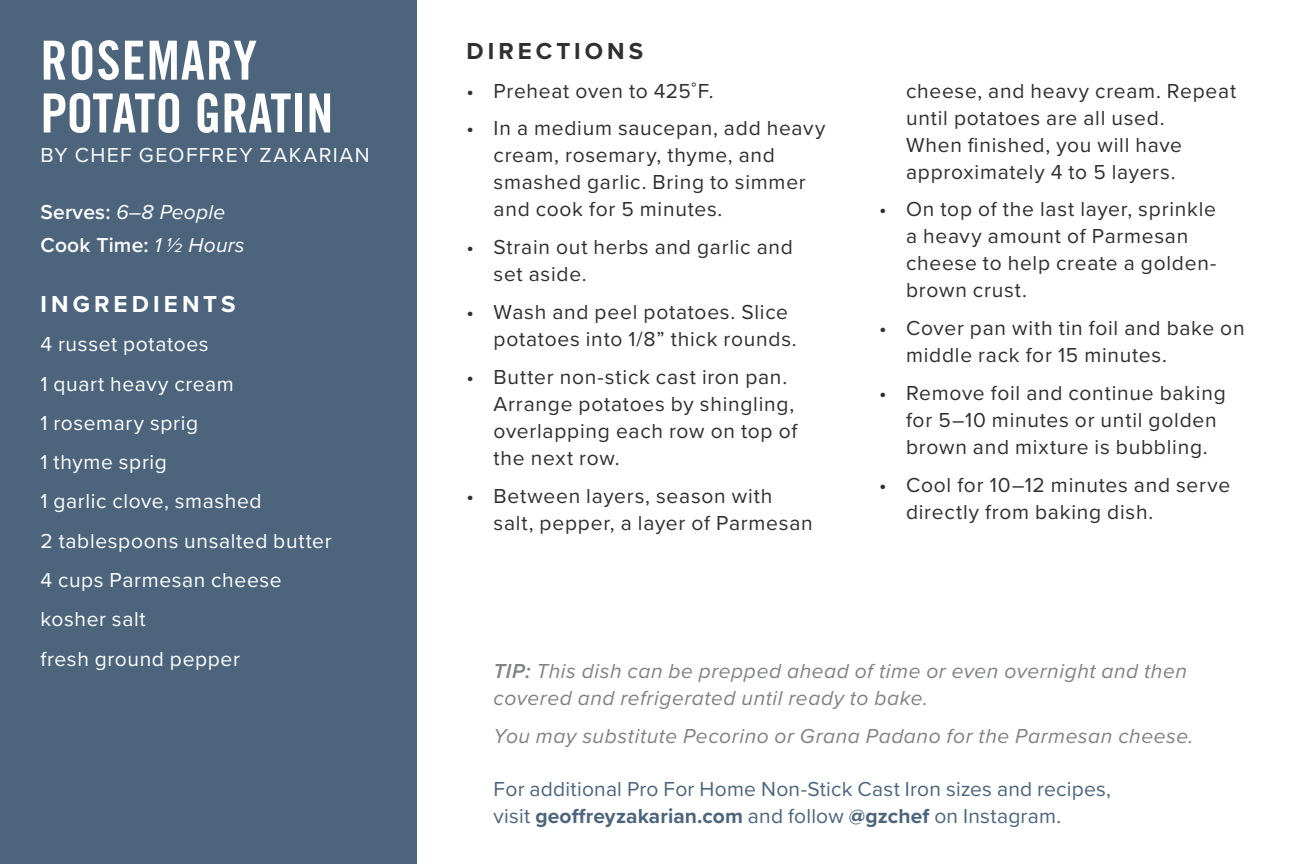
<style>
.page{position:relative;width:1296px;height:864px;background:#fff}
.page>*{position:absolute;margin:0;border:0;box-sizing:border-box;transform-origin:0 0}
.t1{font:54px/52.8px "Trade Gothic LT Std Bd Cn 20";color:#fff}
.t2{font:700 24px "Proxima Nova";letter-spacing:.17em;color:#fff}
.t3{font:700 24px "Proxima Nova";letter-spacing:.17em;color:#312f30}
.t4{font:21px/27px "Proxima Nova";letter-spacing:.035em;color:#312f30}
.t5{font:italic 21px/27px "Proxima Nova";letter-spacing:.025em;color:#808285}
.t6{font:21px "Proxima Nova";letter-spacing:.03em;color:#fff}
.t7{font:21px/27px "Proxima Nova";letter-spacing:.01em;color:#4c657c}
.t8{font:600 21px/33px "Proxima Nova";letter-spacing:.01em;color:#fff}
.t9{font:21px "Proxima Nova";letter-spacing:.065em;color:#fff}
.s1{font-weight:400;font-style:italic}
.s2{font-weight:600}
.s3{font-weight:700}
</style>
<div class="page">
<div style="left:0;top:0;width:417px;height:864px;background:#4c657c"></div>
<p class="t1" style="left:40px;top:34px;width:294px">ROSEMARY<br>POTATO GRATIN</p>
<p class="t9" style="left:40px;top:140px;width:331px">BY CHEF GEOFFREY ZAKARIAN</p>
<p class="t8" style="left:40px;top:195px;width:206px">Serves: <span class="s1">6–8 People<br></span>Cook Time: <span class="s1">1 ½ Hours</span></p>
<p class="t2" style="left:40px;top:286px;width:196px">INGREDIENTS</p>
<p class="t6" style="left:40px;top:329px;width:170px">4 russet potatoes</p>
<p class="t6" style="left:40px;top:368px;width:195px">1 quart heavy cream</p>
<p class="t6" style="left:40px;top:407px;width:159px">1 rosemary sprig</p>
<p class="t6" style="left:40px;top:446px;width:128px">1 thyme sprig</p>
<p class="t6" style="left:40px;top:486px;width:223px">1 garlic clove, smashed</p>
<p class="t6" style="left:40px;top:525px;width:293px">2 tablespoons unsalted butter</p>
<p class="t6" style="left:40px;top:564px;width:243px">4 cups Parmesan cheese</p>
<p class="t6" style="left:40px;top:604px;width:107px">kosher salt</p>
<p class="t6" style="left:40px;top:643px;width:201px">fresh ground pepper</p>
<p class="t3" style="left:467px;top:34px;width:178px">DIRECTIONS</p>
<p class="t4" style="left:467px;top:76px;width:248px">• Preheat oven to 425˚F.</p>
<p class="t4" style="left:494px;top:114px;width:333px;text-indent:-27px">• In a medium saucepan, add heavy cream, rosemary, thyme, and smashed garlic. Bring to simmer and cook for 5 minutes.</p>
<p class="t4" style="left:494px;top:233px;width:301px;text-indent:-27px">• Strain out herbs and garlic and set aside.</p>
<p class="t4" style="left:494px;top:298px;width:305px;text-indent:-27px">• Wash and peel potatoes. Slice potatoes into 1/8” thick rounds.</p>
<p class="t4" style="left:494px;top:362px;width:305px;text-indent:-27px">• Butter non-stick cast iron pan.<br>Arrange potatoes by shingling, overlapping each row on top of the next row.</p>
<p class="t4" style="left:494px;top:481px;width:321px;text-indent:-27px">• Between layers, season with salt, pepper, a layer of Parmesan</p>
<p class="t4" style="left:906px;top:76px;width:332px">cheese, and heavy cream. Repeat until potatoes are all used.<br>When finished, you will have approximately 4 to 5 layers.</p>
<p class="t4" style="left:906px;top:195px;width:312px;text-indent:-27px">• On top of the last layer, sprinkle a heavy amount of Parmesan cheese to help create a golden&shy;brown crust.</p>
<p class="t4" style="left:906px;top:314px;width:340px;text-indent:-27px">• Cover pan with tin foil and bake on middle rack for 15 minutes.</p>
<p class="t4" style="left:906px;top:379px;width:321px;text-indent:-27px">• Remove foil and continue baking for 5–10 minutes or until golden brown and mixture is bubbling.</p>
<p class="t4" style="left:906px;top:470px;width:326px;text-indent:-27px">• Cool for 10–12 minutes and serve directly from baking dish.</p>
<p class="t5" style="left:494px;top:657px;width:695px"><span class="s2">TIP:</span> This dish can be prepped ahead of time or even overnight and then covered and refrigerated until ready to bake.</p>
<p class="t5" style="left:494px;top:721px;width:701px">You may substitute Pecorino or Grana Padano for the Parmesan cheese.</p>
<p class="t7" style="left:494px;top:775px;width:619px">For additional Pro For Home Non-Stick Cast Iron sizes and recipes, visit <span class="s3">geoffreyzakarian.com</span> and follow <span class="s3">@gzchef</span> on Instagram.</p>
</div>
